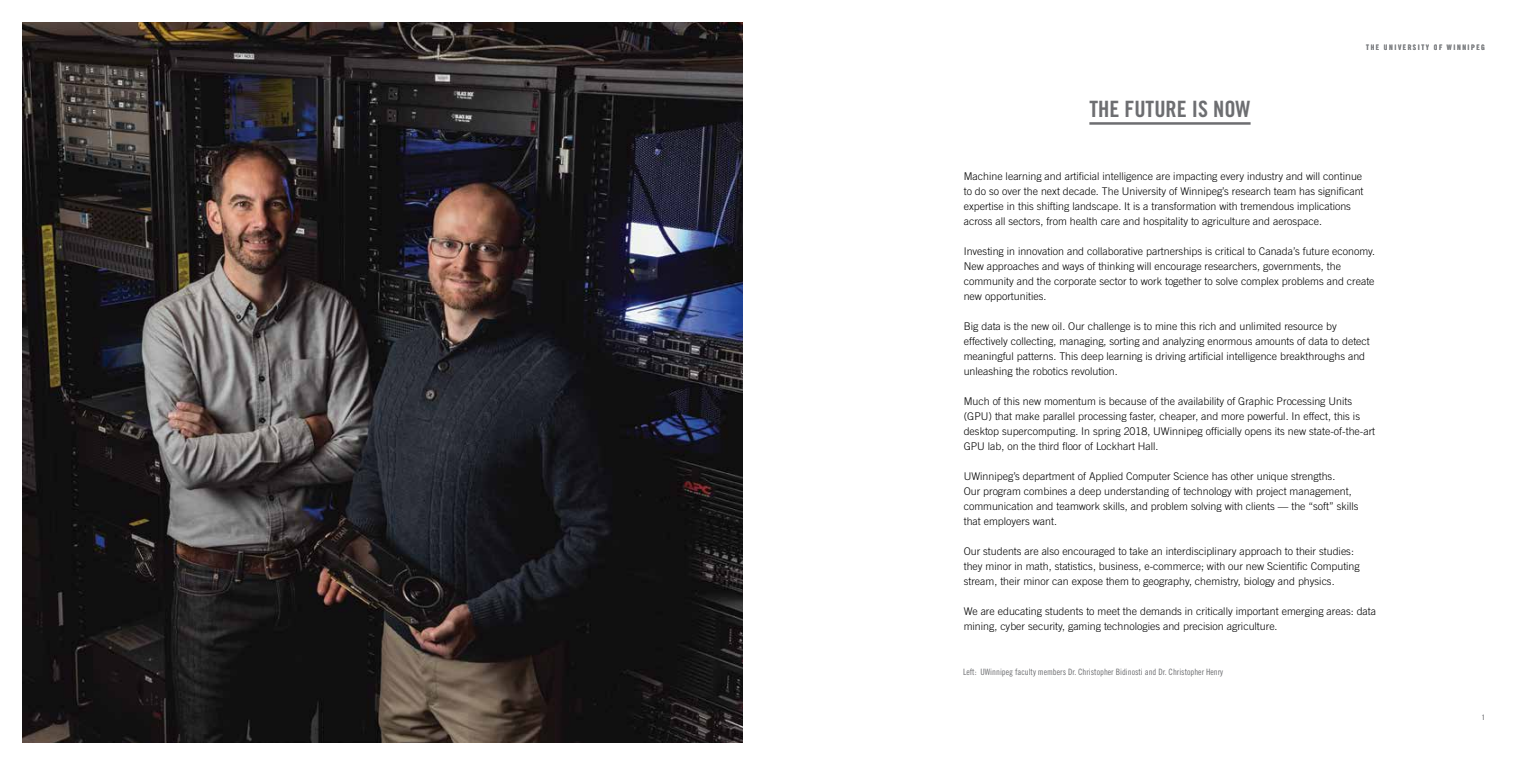
<style>
.page{position:relative;width:1530px;height:765px;background:#fff}
.page>*{position:absolute;margin:0;border:0;box-sizing:border-box;transform-origin:0 0}
.t1{font:22.5px "Trade Gothic LT Std Bd Cn 20";color:#6d6e71}
.t2{font:300 10.62px/15px "Trade Gothic LT Std";color:#000}
.t3{font:8.75px "Trade Gothic LT Std Cn 18";color:#6d6e71}
.t4{font:7.5px "Trade Gothic LT Std Bd Cn 20";letter-spacing:.2em;color:#808285}
</style>
<div class="page">
<img style="left:22px;top:22px;width:720px;height:720px">
<hr style="left:1089px;top:122px;width:162px;height:3px;background:#6d6e71">
<h1 class="t1" style="left:1089px;top:95px;width:163px">THE FUTURE IS NOW</h1>
<p class="t4" style="left:1366px;top:43px;width:120px">THE UNIVERSITY OF WINNIPEG</p>
<p class="t2" style="left:964px;top:169px;width:401px">Machine learning and artificial intelligence are impacting every industry and will continue to do so over the next decade. The University of Winnipeg’s research team has significant expertise in this shifting landscape. It is a transformation with tremendous implications across all sectors, from health care and hospitality to agriculture and aerospace.</p>
<p class="t2" style="left:964px;top:244px;width:413px">Investing in innovation and collaborative partnerships is critical to Canada’s future economy.<br>New approaches and ways of thinking will encourage researchers, governments, the community and the corporate sector to work together to solve complex problems and create new opportunities.</p>
<p class="t2" style="left:964px;top:319px;width:408px">Big data is the new oil. Our challenge is to mine this rich and unlimited resource by effectively collecting, managing, sorting and analyzing enormous amounts of data to detect meaningful patterns. This deep learning is driving artificial intelligence breakthroughs and unleashing the robotics revolution.</p>
<p class="t2" style="left:964px;top:394px;width:413px">Much of this new momentum is because of the availability of Graphic Processing Units (GPU) that make parallel processing faster, cheaper, and more powerful. In effect, this is desktop supercomputing. In spring 2018, UWinnipeg officially opens its new state-of-the-art GPU lab, on the third floor of Lockhart Hall.</p>
<p class="t2" style="left:964px;top:469px;width:396px">UWinnipeg’s department of Applied Computer Science has other unique strengths.<br>Our program combines a deep understanding of technology with project management, communication and teamwork skills, and problem solving with clients — the “soft” skills that employers want.</p>
<p class="t2" style="left:964px;top:544px;width:398px">Our students are also encouraged to take an interdisciplinary approach to their studies: they minor in math, statistics, business, e-commerce; with our new Scientific Computing stream, their minor can expose them to geography, chemistry, biology and physics.</p>
<p class="t2" style="left:964px;top:604px;width:414px">We are educating students to meet the demands in critically important emerging areas: data mining, cyber security, gaming technologies and precision agriculture.</p>
<p class="t3" style="left:963px;top:667px;width:262px">Left: UWinnipeg faculty members Dr. Christopher Bidinosti and Dr. Christopher Henry</p>
<p class="t4" style="left:1482px;top:713px;width:5px">1</p>
</div>
